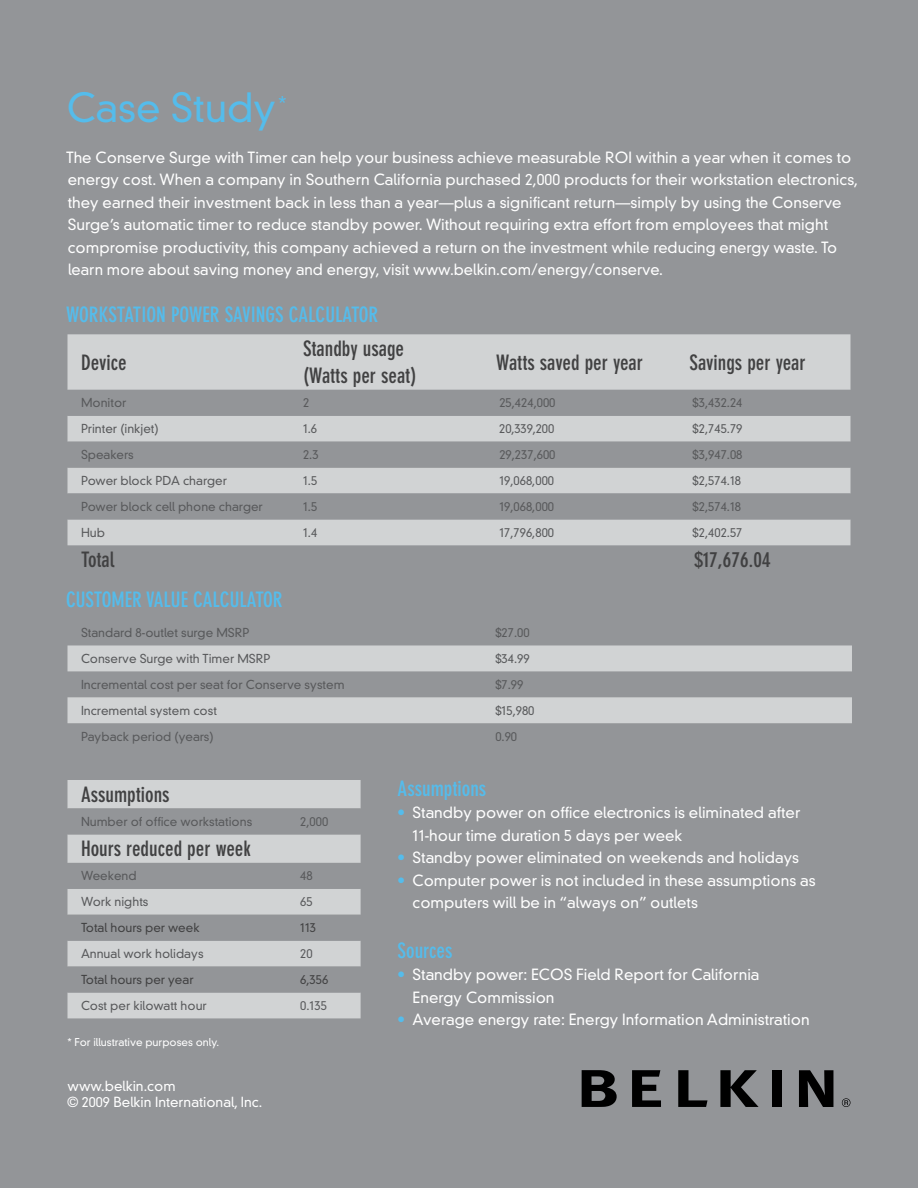
<style>
.page{position:relative;width:918px;height:1188px;background:#939598}
.page>*{position:absolute;margin:0;border:0;box-sizing:border-box;transform-origin:0 0}
.t1{font:300 39px "DIN Neuzeit Grotesk";color:#55bceb}
.t2{font:700 condensed 21px/27px "DIN Neuzeit Grotesk";color:#414142}
.t3{font:700 condensed 21px "DIN Neuzeit Grotesk";color:#55bceb}
.t4{font:300 15px/22.5px "DIN Neuzeit Grotesk";color:#fff}
.t5{font:300 13.5px/16.2px "DIN Neuzeit Grotesk";color:#fff}
.t6{font:300 12px "DIN Neuzeit Grotesk";color:#58595b}
.t7{font:300 12px "DIN Neuzeit Grotesk";color:#414142}
.t8{font:300 10.5px "DIN Neuzeit Grotesk";color:#fff}
.s1{color:#55bceb}
</style>
<div class="page">
<div style="left:68px;top:334px;width:782px;height:211px;background:#d1d3d4"></div>
<svg style="left:68px;top:390px;width:782px;height:129px"></svg>
<svg style="left:68px;top:723px;width:784px;height:1px"></svg>
<svg style="left:68px;top:645px;width:784px;height:78px;fill:#d1d3d4"></svg>
<div style="left:68px;top:780px;width:293px;height:238px;background:#d1d3d4"></div>
<svg style="left:68px;top:808px;width:293px;height:185px"></svg>
<svg style="left:678px;top:1070px;width:30px;height:37px"></svg>
<svg style="left:582px;top:1070px;width:35px;height:37px"></svg>
<svg style="left:632px;top:1070px;width:29px;height:37px"></svg>
<svg style="left:720px;top:1070px;width:39px;height:37px"></svg>
<div style="left:772px;top:1070px;width:10px;height:37px;background:#000"></div>
<svg style="left:799px;top:1070px;width:34px;height:37px"></svg>
<svg style="left:842px;top:1098px;width:9px;height:9px"></svg>
<h1 class="t1" style="left:67px;top:85px;width:221px">Case Study<sup>*</sup></h1>
<p class="t4" style="left:66px;top:146px;width:794px">The Conserve Surge with Timer can help your business achieve measurable ROI within a year when it comes to energy cost. When a company in Southern California purchased 2,000 products for their workstation electronics, they earned their investment back in less than a year—plus a significant return—simply by using the Conserve Surge’s automatic timer to reduce standby power. Without requiring extra effort from employees that might compromise productivity, this company achieved a return on the investment while reducing energy waste. To learn more about saving money and energy, visit www.belkin.com/energy/conserve.</p>
<h2 class="t3" style="left:66px;top:302px;width:314px">WORKSTATION POWER SAVINGS CALCULATOR</h2>
<h2 class="t2" style="left:81px;top:349px;width:47px">Device</h2>
<h2 class="t2" style="left:303px;top:335px;width:115px">Standby usage (Watts per seat)</h2>
<h2 class="t2" style="left:496px;top:349px;width:148px">Watts saved per year</h2>
<h2 class="t2" style="left:689px;top:349px;width:118px">Savings per year</h2>
<p class="t6" style="left:81px;top:396px;width:47px">Monitor</p>
<p class="t6" style="left:303px;top:396px;width:8px">2</p>
<p class="t6" style="left:499px;top:396px;width:58px">25,424,000</p>
<p class="t6" style="left:693px;top:396px;width:51px">$3,432.24</p>
<p class="t6" style="left:81px;top:422px;width:79px">Printer (inkjet)</p>
<p class="t6" style="left:303px;top:422px;width:15px">1.6</p>
<p class="t6" style="left:499px;top:422px;width:57px">20,339,200</p>
<p class="t6" style="left:693px;top:422px;width:51px">$2,745.79</p>
<p class="t6" style="left:81px;top:447px;width:54px">Speakers</p>
<p class="t6" style="left:303px;top:447px;width:17px">2.3</p>
<p class="t6" style="left:499px;top:447px;width:58px">29,237,600</p>
<p class="t6" style="left:693px;top:447px;width:51px">$3,947.08</p>
<p class="t6" style="left:81px;top:473px;width:147px">Power block PDA charger</p>
<p class="t6" style="left:303px;top:473px;width:16px">1.5</p>
<p class="t6" style="left:499px;top:473px;width:56px">19,068,000</p>
<p class="t6" style="left:693px;top:473px;width:50px">$2,574.18</p>
<p class="t6" style="left:81px;top:499px;width:183px">Power block cell phone charger</p>
<p class="t6" style="left:303px;top:499px;width:16px">1.5</p>
<p class="t6" style="left:499px;top:499px;width:56px">19,068,000</p>
<p class="t6" style="left:693px;top:499px;width:50px">$2,574.18</p>
<p class="t6" style="left:81px;top:525px;width:25px">Hub</p>
<p class="t6" style="left:303px;top:525px;width:16px">1.4</p>
<p class="t6" style="left:499px;top:525px;width:56px">17,796,800</p>
<p class="t6" style="left:693px;top:525px;width:51px">$2,402.57</p>
<h2 class="t2" style="left:81px;top:546px;width:35px">Total</h2>
<h2 class="t2" style="left:695px;top:546px;width:78px">$17,676.04</h2>
<h2 class="t3" style="left:66px;top:587px;width:218px">CUSTOMER VALUE CALCULATOR</h2>
<p class="t6" style="left:81px;top:625px;width:170px">Standard 8-outlet surge MSRP</p>
<p class="t6" style="left:495px;top:625px;width:36px">$27.00</p>
<p class="t6" style="left:81px;top:651px;width:191px">Conserve Surge with Timer MSRP</p>
<p class="t6" style="left:495px;top:651px;width:36px">$34.99</p>
<p class="t6" style="left:81px;top:677px;width:265px">Incremental cost per seat for Conserve system</p>
<p class="t6" style="left:495px;top:677px;width:30px">$7.99</p>
<p class="t6" style="left:81px;top:703px;width:137px">Incremental system cost</p>
<p class="t6" style="left:495px;top:703px;width:41px">$15,980</p>
<p class="t6" style="left:81px;top:729px;width:134px">Payback period (years)</p>
<p class="t6" style="left:495px;top:729px;width:23px">0.90</p>
<h2 class="t2" style="left:81px;top:781px;width:90px">Assumptions</h2>
<p class="t6" style="left:81px;top:814px;width:173px">Number of office workstations</p>
<p class="t6" style="left:300px;top:814px;width:30px">2,000</p>
<h2 class="t2" style="left:81px;top:835px;width:171px">Hours reduced per week</h2>
<p class="t6" style="left:81px;top:869px;width:57px">Weekend</p>
<p class="t6" style="left:300px;top:869px;width:14px">48</p>
<p class="t6" style="left:81px;top:895px;width:69px">Work nights</p>
<p class="t6" style="left:300px;top:895px;width:14px">65</p>
<p class="t7" style="left:81px;top:921px;width:120px">Total hours per week</p>
<p class="t7" style="left:300px;top:921px;width:17px">113</p>
<p class="t6" style="left:81px;top:946px;width:124px">Annual work holidays</p>
<p class="t6" style="left:300px;top:946px;width:14px">20</p>
<p class="t7" style="left:81px;top:972px;width:114px">Total hours per year</p>
<p class="t7" style="left:300px;top:972px;width:30px">6,356</p>
<p class="t6" style="left:81px;top:998px;width:127px">Cost per kilowatt hour</p>
<p class="t6" style="left:300px;top:998px;width:28px">0.135</p>
<p class="t8" style="left:68px;top:1035px;width:153px">* For illustrative purposes only.</p>
<p class="t5" style="left:68px;top:1078px;width:196px">www.belkin.com<br>© 2009 Belkin International, Inc.</p>
<h2 class="t3" style="left:398px;top:776px;width:90px">Assumptions</h2>
<p class="t4" style="left:413px;top:802px;width:389px;text-indent:-15px"><span class="s1">•</span> Standby power on office electronics is eliminated after<br>11-hour time duration 5 days per week</p>
<p class="t4" style="left:398px;top:847px;width:403px"><span class="s1">•</span> Standby power eliminated on weekends and holidays</p>
<p class="t4" style="left:413px;top:869px;width:405px;text-indent:-15px"><span class="s1">•</span> Computer power is not included in these assumptions as computers will be in “always on” outlets</p>
<h2 class="t3" style="left:398px;top:938px;width:56px">Sources</h2>
<p class="t4" style="left:413px;top:964px;width:348px;text-indent:-15px"><span class="s1">•</span> Standby power: ECOS Field Report for California<br>Energy Commission</p>
<p class="t4" style="left:398px;top:1009px;width:414px"><span class="s1">•</span> Average energy rate: Energy Information Administration</p>
</div>
